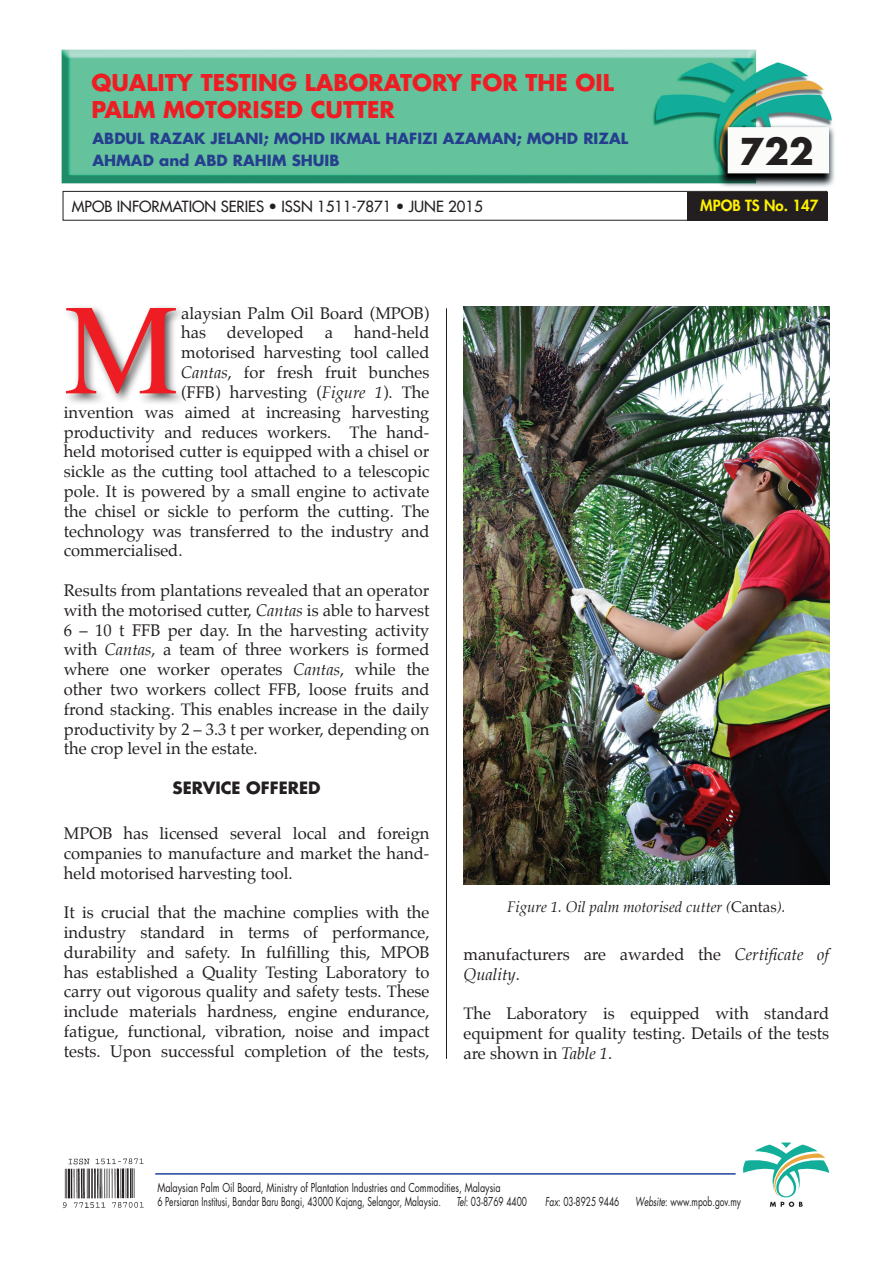
<style>
.page{position:relative;width:893px;height:1263px;background:#fff}
.page>*{position:absolute;margin:0;border:0;box-sizing:border-box;transform-origin:0 0}
.t1{font:129px "Times";color:#ee1d23}
.t2{font:700 36px "Futura";color:#231f20}
.t3{font:700 22.5px/27px "Futura";color:#ee1d23}
.t4{font:16.5px/19.8px "Palatino";color:#231f20;text-align:justify}
.t5{font:700 16.5px "Futura";color:#231f20}
.t6{font:700 15px "Futura";color:#253f8e}
.t7{font:15px "Futura";color:#231f20}
.t8{font:italic 15px "Palatino";color:#231f20}
.t9{font:800 15px "Futura";color:#fff101}
.t10{font:12px/14.4px "Futura";color:#231f20;scale:.75 1}
.t11{font:12px "Futura";color:#231f20;scale:.7 1}
.s1{font-style:italic}
.s2{font-style:normal}
</style>
<div class="page">
<img style="left:61px;top:49px;width:774px;height:146px">
<div style="left:63px;top:191px;width:764px;height:30px;border:1px solid #231f20"></div>
<div style="left:687px;top:192px;width:141px;height:28px;background:#231f20"></div>
<div style="left:63px;top:304px;width:125px;height:102px;background:#231f20;opacity:.75"></div>
<img style="left:62px;top:1158px;width:82px;height:51px">
<hr style="left:155px;top:1173px;width:581px;height:1px;background:#1f439b">
<svg style="left:743px;top:1142px;width:86px;height:65px"></svg>
<hr style="left:446px;top:308px;width:1px;height:751px;background:#231f20">
<img style="left:463px;top:307px;width:366px;height:577px">
<h3 class="t3" style="left:91px;top:69px;width:524px">QUALITY TESTING LABORATORY FOR THE OIL<br>PALM MOTORISED CUTTER</h3>
<p class="t6" style="left:92px;top:128px;width:23px">ABDUL</p>
<p class="t6" style="left:150px;top:128px;width:78px">RAZAK JELANI</p>
<p class="t6" style="left:263px;top:128px;width:38px">; MOHD</p>
<p class="t6" style="left:330px;top:128px;width:29px">IKMAL</p>
<p class="t6" style="left:385px;top:128px;width:94px">HAFIZI AZAMAN</p>
<p class="t6" style="left:517px;top:128px;width:38px">; MOHD</p>
<p class="t6" style="left:583px;top:128px;width:37px">RIZAL</p>
<p class="t6" style="left:92px;top:150px;width:25px">AHMAD</p>
<p class="t6" style="left:159px;top:150px;width:96px">AND ABD RAHIM</p>
<p class="t6" style="left:292px;top:150px;width:20px">SHUIB</p>
<h2 class="t2" style="left:740px;top:126px;width:76px">722</h2>
<p class="t7" style="left:72px;top:197px;width:413px">MPOB INFORMATION SERIES • ISSN 1511-7871 • JUNE 2015</p>
<p class="t9" style="left:700px;top:195px;width:120px">MPOB TS No. 147</p>
<p class="t4" style="left:181px;top:303px;width:250px">alaysian Palm Oil Board (MPOB) has</p>
<h1 class="t1" style="left:64px;top:229px;width:116px">M</h1>
<p class="t4" style="left:227px;top:323px;width:78px">developed</p>
<p class="t4" style="left:325px;top:323px;width:10px">a</p>
<p class="t4" style="left:354px;top:323px;width:77px">hand-held</p>
<p class="t4" style="left:181px;top:343px;width:250px">motorised harvesting tool called</p>
<p class="t4" style="left:181px;top:362px;width:250px"><span class="s1">Cantas</span>, for fresh fruit bunches</p>
<p class="t4" style="left:181px;top:382px;width:250px">(FFB) harvesting (<span class="s1">Figure 1</span>). The</p>
<p class="t4" style="left:64px;top:402px;width:367px">invention was aimed at increasing harvesting</p>
<p class="t4" style="left:64px;top:422px;width:367px">productivity and reduces workers. The hand-</p>
<p class="t4" style="left:64px;top:442px;width:367px">held motorised cutter is equipped with a chisel or</p>
<p class="t4" style="left:64px;top:461px;width:367px">sickle as the cutting tool attached to a telescopic</p>
<p class="t4" style="left:64px;top:481px;width:367px">pole. It is powered by a small engine to activate</p>
<p class="t4" style="left:64px;top:501px;width:367px">the chisel or sickle to perform the cutting. The</p>
<p class="t4" style="left:64px;top:521px;width:367px">technology was transferred to the industry and</p>
<p class="t4" style="left:64px;top:541px;width:120px">commercialised.</p>
<p class="t4" style="left:64px;top:580px;width:367px">Results from plantations revealed that an operator with the motorised cutter, <span class="s1">Cantas</span> is able to harvest 6 – 10 t FFB per day. In the harvesting activity with <span class="s1">Cantas</span>, a team of three workers is formed where one worker operates <span class="s1">Cantas</span>, while the other two workers collect FFB, loose fruits and frond stacking. This enables increase in the daily productivity by 2 – 3.3 t per worker, depending on the crop level in the estate.</p>
<p class="t5" style="left:173px;top:776px;width:149px">SERVICE OFFERED</p>
<p class="t4" style="left:64px;top:823px;width:367px">MPOB has licensed several local and foreign companies to manufacture and market the hand&shy;held motorised harvesting tool.</p>
<p class="t4" style="left:64px;top:902px;width:367px">It is crucial that the machine complies with the industry standard in terms of performance, durability and safety. In fulfilling this, MPOB has established a Quality Testing Laboratory to carry out vigorous quality and safety tests. These include materials hardness, engine endurance, fatigue, functional, vibration, noise and impact tests. Upon successful completion of the tests,</p>
<p class="t8" style="left:507px;top:894px;width:280px">Figure 1. Oil palm motorised cutter (<span class="s2">Cantas</span>).</p>
<p class="t4" style="left:463px;top:944px;width:367px">manufacturers are awarded the <span class="s1">Certificate of<br>Quality</span>.</p>
<p class="t4" style="left:463px;top:1003px;width:367px">The Laboratory is equipped with standard equipment for quality testing. Details of the tests are shown in <span class="s1">Table 1</span>.</p>
<p class="t10" style="left:157px;top:1180px;width:459px">Malaysian Palm Oil Board, Ministry of Plantation Industries and Commodities, Malaysia<br>6 Persiaran Institusi, Bandar Baru Bangi, 43000 Kajang, Selangor, Malaysia.</p>
<p class="t11" style="left:456px;top:1193px;width:102px"><span class="s1">Tel</span>: 03-8769 4400</p>
<p class="t11" style="left:545px;top:1193px;width:108px"><span class="s1">Fax</span>: 03-8925 9446</p>
<p class="t11" style="left:635px;top:1193px;width:153px"><span class="s1">Website</span>: www.mpob.gov.my</p>
</div>
